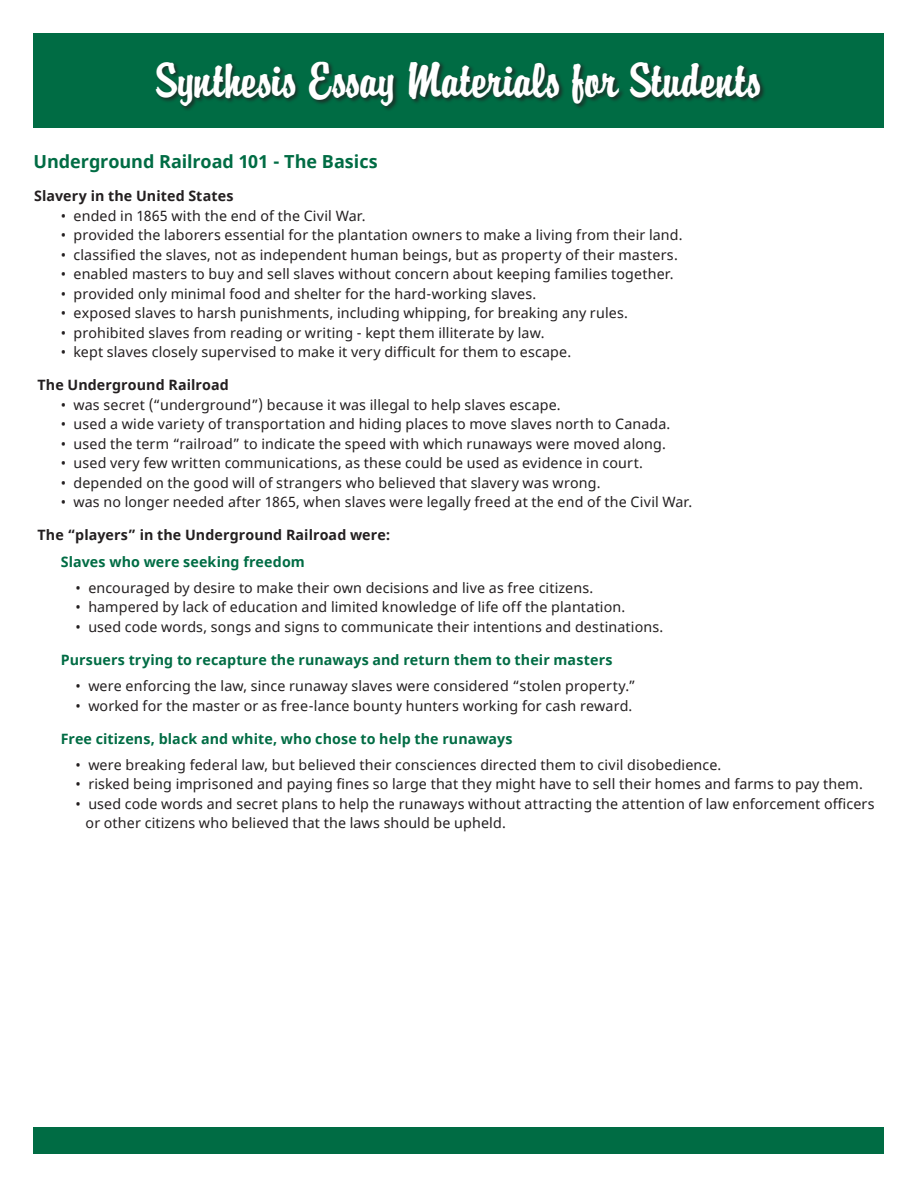
<style>
.page{position:relative;width:918px;height:1188px;background:#fff}
.page>*{position:absolute;margin:0;border:0;box-sizing:border-box;transform-origin:0 0}
.t1{font:43.5px "Brody";color:#fff}
.t2{font:700 18px "Noto Sans";color:#006c44}
.t3{font:14.25px/19.5px "Noto Sans";letter-spacing:.01em;color:#231f20}
.t4{font:700 14.25px "Noto Sans";letter-spacing:.01em;color:#006c44}
.t5{font:700 14.25px "Noto Sans";letter-spacing:.01em;color:#231f20}
</style>
<div class="page">
<div style="left:34px;top:34px;width:850px;height:94px;background:#006c44"></div>
<div style="left:155px;top:60px;width:611px;height:52px;background:#231f20;opacity:.75"></div>
<div style="left:34px;top:1127px;width:850px;height:27px;background:#006c44"></div>
<p class="t1" style="left:156px;top:54px;width:608px">Synthesis Essay Materials for Students</p>
<p class="t2" style="left:34px;top:149px;width:346px">Underground Railroad 101 - The Basics</p>
<p class="t5" style="left:34px;top:186px;width:201px">Slavery in the United States</p>
<p class="t3" style="left:61px;top:206px;width:306px">• ended in 1865 with the end of the Civil War.</p>
<p class="t3" style="left:61px;top:226px;width:623px">• provided the laborers essential for the plantation owners to make a living from their land.</p>
<p class="t3" style="left:61px;top:245px;width:619px">• classified the slaves, not as independent human beings, but as property of their masters.</p>
<p class="t3" style="left:61px;top:265px;width:614px">• enabled masters to buy and sell slaves without concern about keeping families together.</p>
<p class="t3" style="left:61px;top:284px;width:477px">• provided only minimal food and shelter for the hard-working slaves.</p>
<p class="t3" style="left:61px;top:304px;width:569px">• exposed slaves to harsh punishments, including whipping, for breaking any rules.</p>
<p class="t3" style="left:61px;top:323px;width:485px">• prohibited slaves from reading or writing - kept them illiterate by law.</p>
<p class="t3" style="left:61px;top:343px;width:512px">• kept slaves closely supervised to make it very difficult for them to escape.</p>
<p class="t5" style="left:37px;top:375px;width:193px">The Underground Railroad</p>
<p class="t3" style="left:61px;top:395px;width:502px">• was secret (“underground”) because it was illegal to help slaves escape.</p>
<p class="t3" style="left:61px;top:415px;width:611px">• used a wide variety of transportation and hiding places to move slaves north to Canada.</p>
<p class="t3" style="left:61px;top:434px;width:607px">• used the term “railroad” to indicate the speed with which runaways were moved along.</p>
<p class="t3" style="left:61px;top:454px;width:584px">• used very few written communications, as these could be used as evidence in court.</p>
<p class="t3" style="left:61px;top:473px;width:541px">• depended on the good will of strangers who believed that slavery was wrong.</p>
<p class="t3" style="left:61px;top:493px;width:633px">• was no longer needed after 1865, when slaves were legally freed at the end of the Civil War.</p>
<p class="t5" style="left:37px;top:525px;width:355px">The “players” in the Underground Railroad were:</p>
<p class="t4" style="left:61px;top:551px;width:246px">Slaves who were seeking freedom</p>
<p class="t3" style="left:76px;top:578px;width:519px">• encouraged by desire to make their own decisions and live as free citizens.</p>
<p class="t3" style="left:76px;top:598px;width:551px">• hampered by lack of education and limited knowledge of life off the plantation.</p>
<p class="t3" style="left:76px;top:617px;width:589px">• used code words, songs and signs to communicate their intentions and destinations.</p>
<p class="t4" style="left:61px;top:650px;width:553px">Pursuers trying to recapture the runaways and return them to their masters</p>
<p class="t3" style="left:76px;top:677px;width:562px">• were enforcing the law, since runaway slaves were considered “stolen property.”</p>
<p class="t3" style="left:76px;top:696px;width:558px">• worked for the master or as free-lance bounty hunters working for cash reward.</p>
<p class="t4" style="left:61px;top:728px;width:453px">Free citizens, black and white, who chose to help the runaways</p>
<p class="t3" style="left:76px;top:755px;width:647px">• were breaking federal law, but believed their consciences directed them to civil disobedience.</p>
<p class="t3" style="left:76px;top:775px;width:789px">• risked being imprisoned and paying fines so large that they might have to sell their homes and farms to pay them.</p>
<p class="t3" style="left:86px;top:794px;width:791px;text-indent:-10px">• used code words and secret plans to help the runaways without attracting the attention of law enforcement officers or other citizens who believed that the laws should be upheld.</p>
</div>
